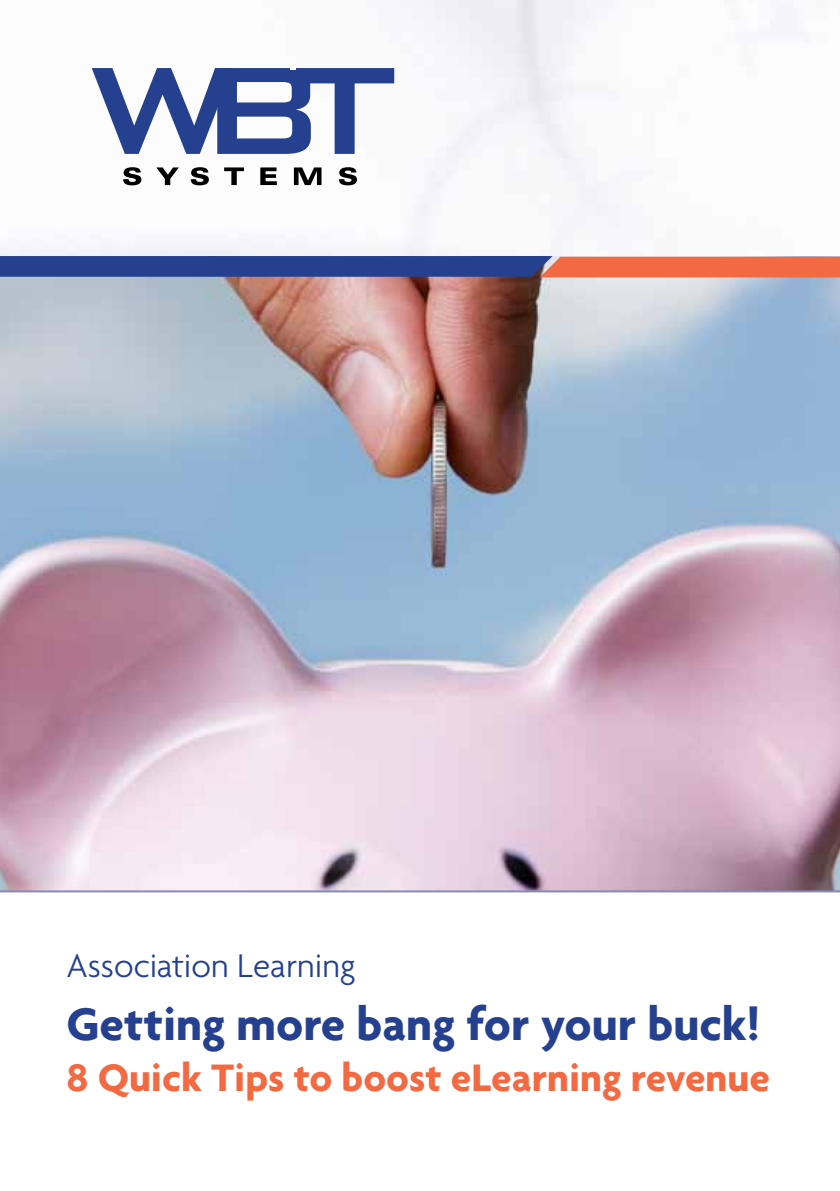
<style>
.page{position:relative;width:840px;height:1191px;background:#fff}
.page>*{position:absolute;margin:0;border:0;box-sizing:border-box;transform-origin:0 0}
.t1{font:700 49.2px "Agenda";color:#25408f}
.t2{font:700 41.4px "Agenda";color:#f26942}
.t3{font:300 35.4px "Agenda";color:#25408f}
</style>
<div class="page">
<svg style="left:123px;top:167px;width:18px;height:18px"></svg>
<svg style="left:156px;top:167px;width:23px;height:18px"></svg>
<svg style="left:191px;top:167px;width:18px;height:18px"></svg>
<svg style="left:224px;top:167px;width:20px;height:18px"></svg>
<svg style="left:260px;top:167px;width:17px;height:18px"></svg>
<svg style="left:294px;top:167px;width:27px;height:18px"></svg>
<svg style="left:339px;top:167px;width:18px;height:18px"></svg>
<svg style="left:92px;top:68px;width:302px;height:86px"></svg>
<img style="left:0;top:277px;width:839px;height:612px">
<svg style="left:0;top:889px;width:839px;height:4px;background:#b4adcb"></svg>
<svg style="left:0;top:256px;width:839px;height:21px;background:#6d5176"></svg>
<p class="t3" style="left:66px;top:945px;width:290px">Association Learning</p>
<p class="t1" style="left:66px;top:993px;width:694px">Getting more bang for your buck!</p>
<p class="t2" style="left:66px;top:1052px;width:704px">8 Quick Tips to boost eLearning revenue</p>
</div>
